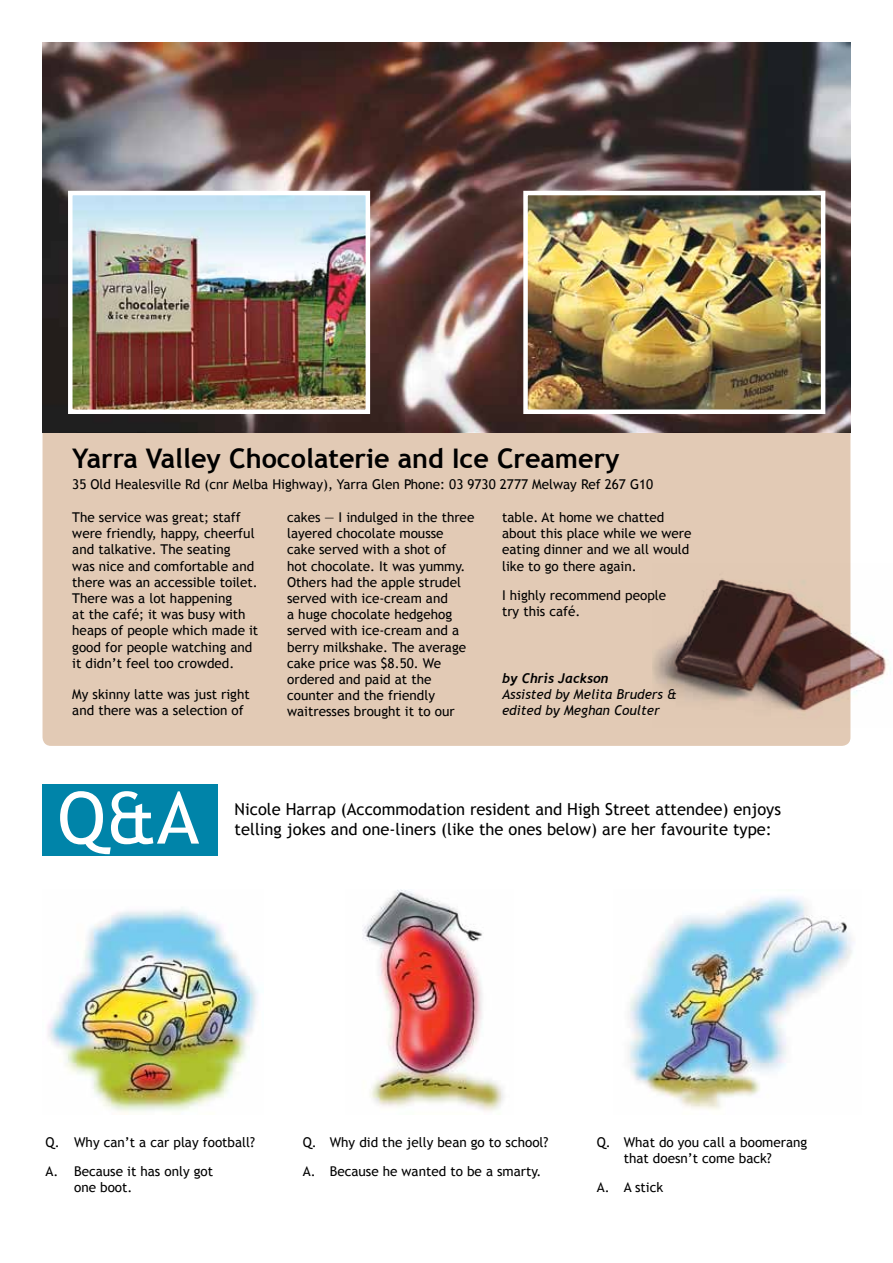
<style>
.page{position:relative;width:893px;height:1263px;background:#fff}
.page>*{position:absolute;margin:0;border:0;box-sizing:border-box;transform-origin:0 0}
.t1{font:72px "Trebuchet MS";color:#fff}
.t2{font:700 27px "Trebuchet MS";color:#000}
.t3{font:16.5px "Trebuchet MS";color:#000}
.t4{font:13.5px/16.2px "Trebuchet MS";color:#000}
.t5{font:italic 13.5px/16.2px "Trebuchet MS";color:#000}
.t6{font:italic 700 13.5px "Trebuchet";color:#000}
</style>
<div class="page">
<img style="left:629px;top:896px;width:224px;height:214px">
<div style="left:43px;top:784px;width:175px;height:71px;background:#0084a9"></div>
<div style="left:43px;top:43px;width:807px;height:703px;background:#e2cab5;border-radius:9px"></div>
<img style="left:43px;top:43px;width:807px;height:390px">
<img style="left:528px;top:196px;width:292px;height:213px">
<div style="left:523px;top:191px;width:302px;height:223px;border:4px solid #fff"></div>
<img style="left:73px;top:196px;width:292px;height:213px">
<div style="left:68px;top:191px;width:302px;height:223px;border:4px solid #fff"></div>
<img style="left:652px;top:563px;width:236px;height:165px">
<img style="left:47px;top:907px;width:212px;height:207px">
<img style="left:362px;top:890px;width:142px;height:221px">
<h2 class="t2" style="left:72px;top:442px;width:549px">Yarra Valley Chocolaterie and Ice Creamery</h2>
<p class="t4" style="left:72px;top:476px;width:583px">35 Old Healesville Rd (cnr Melba Highway), Yarra Glen Phone: 03 9730 2777 Melway Ref 267 G10</p>
<p class="t4" style="left:72px;top:509px;width:188px">The service was great; staff were friendly, happy, cheerful and talkative. The seating<br>was nice and comfortable and there was an accessible toilet.<br>There was a lot happening<br>at the café; it was busy with heaps of people which made it good for people watching and it didn’t feel too crowded.</p>
<p class="t4" style="left:72px;top:686px;width:179px">My skinny latte was just right and there was a selection of</p>
<p class="t4" style="left:287px;top:509px;width:189px">cakes — I indulged in the three layered chocolate mousse cake served with a shot of<br>hot chocolate. It was yummy.<br>Others had the apple strudel served with ice-cream and<br>a huge chocolate hedgehog served with ice-cream and a berry milkshake. The average cake price was $8.50. We ordered and paid at the counter and the friendly waitresses brought it to our</p>
<p class="t4" style="left:502px;top:509px;width:191px">table. At home we chatted about this place while we were eating dinner and we all would like to go there again.</p>
<p class="t4" style="left:502px;top:587px;width:166px">I highly recommend people try this café.</p>
<p class="t6" style="left:502px;top:670px;width:108px">by Chris Jackson</p>
<p class="t5" style="left:502px;top:686px;width:176px">Assisted by Melita Bruders &amp; edited by Meghan Coulter</p>
<h1 class="t1" style="left:57px;top:776px;width:143px">Q&amp;A</h1>
<p class="t3" style="left:235px;top:799px;width:548px">Nicole Harrap (Accommodation resident and High Street attendee) enjoys</p>
<p class="t3" style="left:235px;top:819px;width:539px">telling jokes and one-liners (like the ones below) are her favourite type:</p>
<p class="t4" style="left:46px;top:1128px;width:211px;line-height:29px">Q. Why can’t a car play football?<br>A. Because it has only got</p>
<p class="t4" style="left:74px;top:1179px;width:60px">one boot.</p>
<p class="t4" style="left:303px;top:1128px;width:247px;line-height:29px">Q. Why did the jelly bean go to school?<br>A. Because he wanted to be a smarty.</p>
<p class="t4" style="left:624px;top:1134px;width:185px;text-indent:-27px">Q. What do you call a boomerang that doesn’t come back?</p>
<p class="t4" style="left:597px;top:1179px;width:68px">A. A stick</p>
</div>
